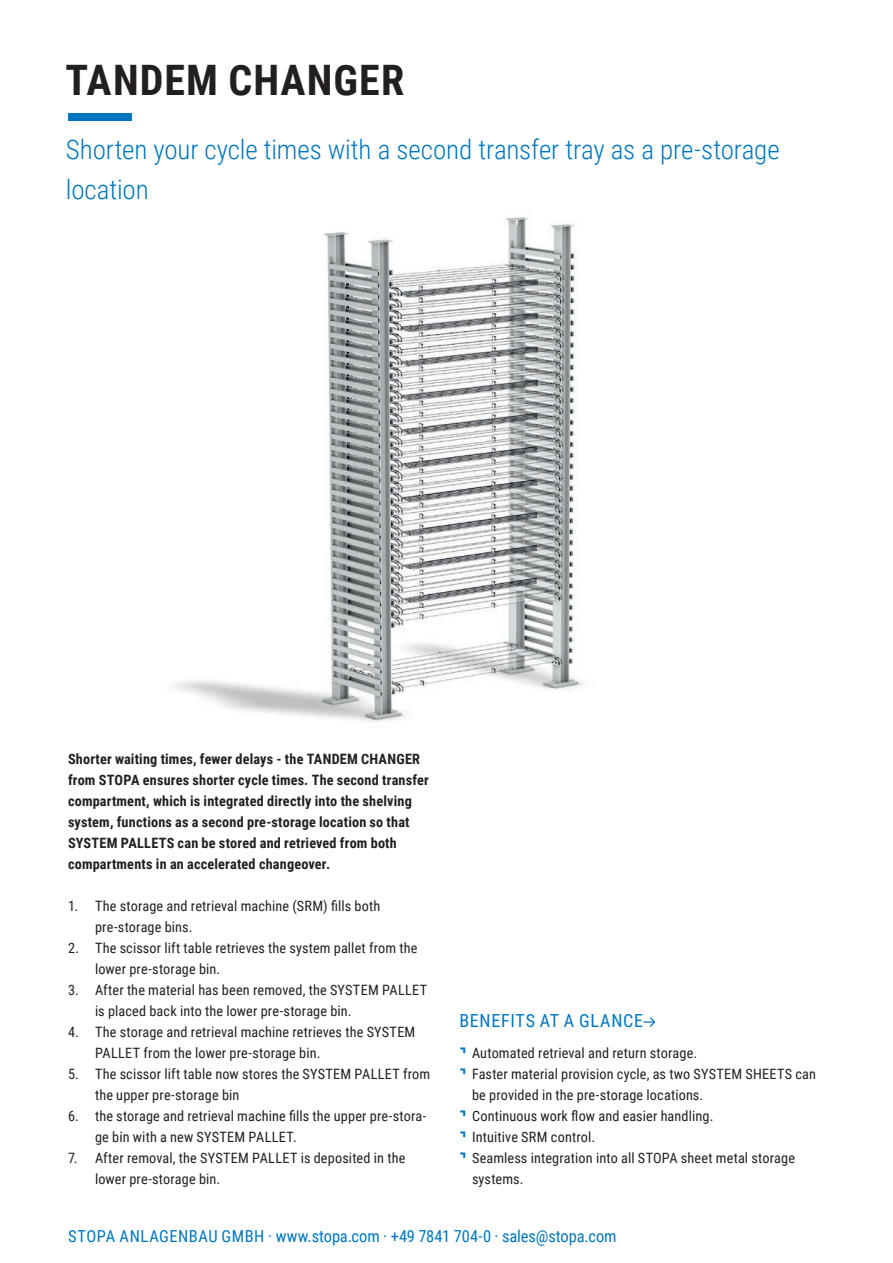
<style>
.page{position:relative;width:893px;height:1263px;background:#fff}
.page>*{position:absolute;margin:0;border:0;box-sizing:border-box;transform-origin:0 0}
.t1{font:700 42px "Roboto Condensed";letter-spacing:.03em;color:#231f20}
.t2{font:300 27px/40.5px "Roboto Condensed";letter-spacing:-.005em;color:#0076be}
.t3{font:18px "Roboto Condensed";letter-spacing:.04em;color:#0076be}
.t4{font:16.5px "Roboto Condensed";color:#0076be}
.t5{font:14.25px/21px "Roboto Condensed";letter-spacing:.01em;color:#231f20}
.t6{font:700 14.25px/21px "Roboto Condensed";letter-spacing:.01em;color:#231f20}
.s1{font-size:30px;color:#0076be}
</style>
<div class="page">
<img style="left:172px;top:216px;width:412px;height:506px">
<div style="left:68px;top:113px;width:64px;height:8px;background:#0076be"></div>
<svg style="left:643px;top:1017px;width:12px;height:10px"></svg>
<h1 class="t1" style="left:66px;top:51px;width:340px">TANDEM CHANGER</h1>
<h2 class="t2" style="left:66px;top:128px;width:715px">Shorten your cycle times with a second transfer tray as a pre-storage location</h2>
<p class="t6" style="left:68px;top:748px;width:362px">Shorter waiting times, fewer delays - the TANDEM CHANGER from STOPA ensures shorter cycle times. The second transfer compartment, which is integrated directly into the shelving system, functions as a second pre-storage location so that SYSTEM PALLETS can be stored and retrieved from both compartments in an accelerated changeover.</p>
<p class="t5" style="left:95px;top:895px;width:287px;text-indent:-27px">1. The storage and retrieval machine (SRM) fills both pre-storage bins.</p>
<p class="t5" style="left:95px;top:937px;width:324px;text-indent:-27px">2. The scissor lift table retrieves the system pallet from the lower pre-storage bin.</p>
<p class="t5" style="left:95px;top:979px;width:334px;text-indent:-27px">3. After the material has been removed, the SYSTEM PALLET is placed back into the lower pre-storage bin.</p>
<p class="t5" style="left:95px;top:1021px;width:322px;text-indent:-27px">4. The storage and retrieval machine retrieves the SYSTEM<br>PALLET from the lower pre-storage bin.</p>
<p class="t5" style="left:95px;top:1063px;width:337px;text-indent:-27px">5. The scissor lift table now stores the SYSTEM PALLET from the upper pre-storage bin</p>
<p class="t5" style="left:95px;top:1105px;width:333px;text-indent:-27px">6. the storage and retrieval machine fills the upper pre-stora&shy;ge bin with a new SYSTEM PALLET.</p>
<p class="t5" style="left:95px;top:1147px;width:312px;text-indent:-27px">7. After removal, the SYSTEM PALLET is deposited in the lower pre-storage bin.</p>
<p class="t3" style="left:460px;top:1008px;width:185px">BENEFITS AT A GLANCE</p>
<p class="t5" style="left:459px;top:1042px;width:240px"><span class="s1">˺</span> Automated retrieval and return storage.</p>
<p class="t5" style="left:459px;top:1063px;width:358px"><span class="s1">˺</span> Faster material provision cycle, as two SYSTEM SHEETS can</p>
<p class="t5" style="left:472px;top:1084px;width:233px">be provided in the pre-storage locations.</p>
<p class="t5" style="left:459px;top:1105px;width:256px"><span class="s1">˺</span> Continuous work flow and easier handling.</p>
<p class="t5" style="left:459px;top:1126px;width:137px"><span class="s1">˺</span> Intuitive SRM control.</p>
<p class="t5" style="left:459px;top:1147px;width:337px"><span class="s1">˺</span> Seamless integration into all STOPA sheet metal storage</p>
<p class="t5" style="left:472px;top:1168px;width:53px">systems.</p>
<p class="t4" style="left:68px;top:1224px;width:550px">STOPA ANLAGENBAU GMBH · www.stopa.com · +49 7841 704-0 · sales@stopa.com</p>
</div>
